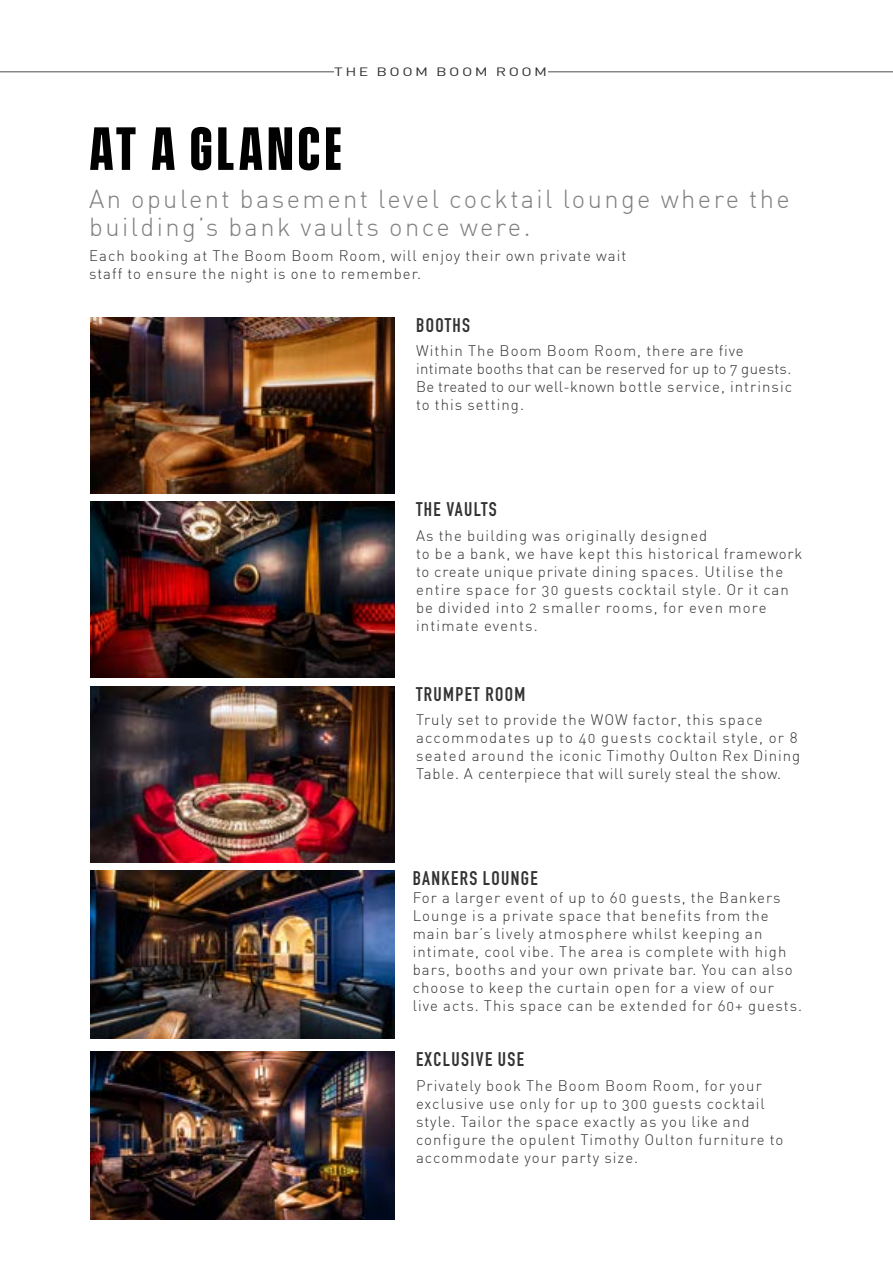
<style>
.page{position:relative;width:893px;height:1263px;background:#fff}
.page>*{position:absolute;margin:0;border:0;box-sizing:border-box;transform-origin:0 0}
.t1{font:700 55.5px "Vanguard CF";letter-spacing:.075em;color:#000}
.t2{font:25.5px/28.5px "DIN Light Alternate";letter-spacing:.095em;color:#808080}
.t3{font:700 19.5px "DIN Condensed";letter-spacing:.07em;color:#333}
.t4{font:15px/18px "DIN Light Alternate";letter-spacing:.07em;color:#333}
.t5{font:15px/18px "DIN Light Alternate";letter-spacing:.035em;color:#333}
.t6{font:12px "DIN";letter-spacing:.155em;color:#333;scale:1.32 1}
</style>
<div class="page">
<hr style="left:0;top:71px;width:893px;height:1px;background:#4d4d4d">
<div style="left:334px;top:67px;width:213px;height:35px;background:#fff"></div>
<img style="left:91px;top:317px;width:304px;height:176px">
<img style="left:91px;top:502px;width:304px;height:176px">
<img style="left:91px;top:686px;width:304px;height:176px">
<img style="left:91px;top:1052px;width:304px;height:167px">
<img style="left:91px;top:871px;width:304px;height:168px">
<p class="t6" style="left:334px;top:64px;width:163px">THE BOOM BOOM ROOM</p>
<h1 class="t1" style="left:89px;top:116px;width:254px">AT A GLANCE</h1>
<h2 class="t2" style="left:89px;top:184px;width:702px">An opulent basement level cocktail lounge where the building’s bank vaults once were.</h2>
<p class="t4" style="left:89px;top:246px;width:539px">Each booking at The Boom Boom Room, will enjoy their own private wait staff to ensure the night is one to remember.</p>
<h3 class="t3" style="left:416px;top:312px;width:56px">BOOTHS</h3>
<p class="t5" style="left:416px;top:342px;width:378px">Within The Boom Boom Room, there are five intimate booths that can be reserved for up to 7 guests.<br>Be treated to our well-known bottle service, intrinsic to this setting.</p>
<h3 class="t3" style="left:416px;top:496px;width:82px">THE VAULTS</h3>
<p class="t4" style="left:416px;top:526px;width:388px">As the building was originally designed<br>to be a bank, we have kept this historical framework to create unique private dining spaces. Utilise the entire space for 30 guests cocktail style. Or it can be divided into 2 smaller rooms, for even more intimate events.</p>
<h3 class="t3" style="left:416px;top:681px;width:111px">TRUMPET ROOM</h3>
<p class="t4" style="left:416px;top:711px;width:386px">Truly set to provide the WOW factor, this space accommodates up to 40 guests cocktail style, or 8 seated around the iconic Timothy Oulton Rex Dining Table. A centerpiece that will surely steal the show.</p>
<h3 class="t3" style="left:413px;top:865px;width:127px">BANKERS LOUNGE</h3>
<p class="t4" style="left:413px;top:888px;width:391px">For a larger event of up to 60 guests, the Bankers Lounge is a private space that benefits from the main bar’s lively atmosphere whilst keeping an intimate, cool vibe. The area is complete with high bars, booths and your own private bar. You can also choose to keep the curtain open for a view of our live acts. This space can be extended for 60+ guests.</p>
<h3 class="t3" style="left:416px;top:1046px;width:110px">EXCLUSIVE USE</h3>
<p class="t4" style="left:416px;top:1076px;width:369px">Privately book The Boom Boom Room, for your exclusive use only for up to 300 guests cocktail style. Tailor the space exactly as you like and configure the opulent Timothy Oulton furniture to accommodate your party size.</p>
</div>
